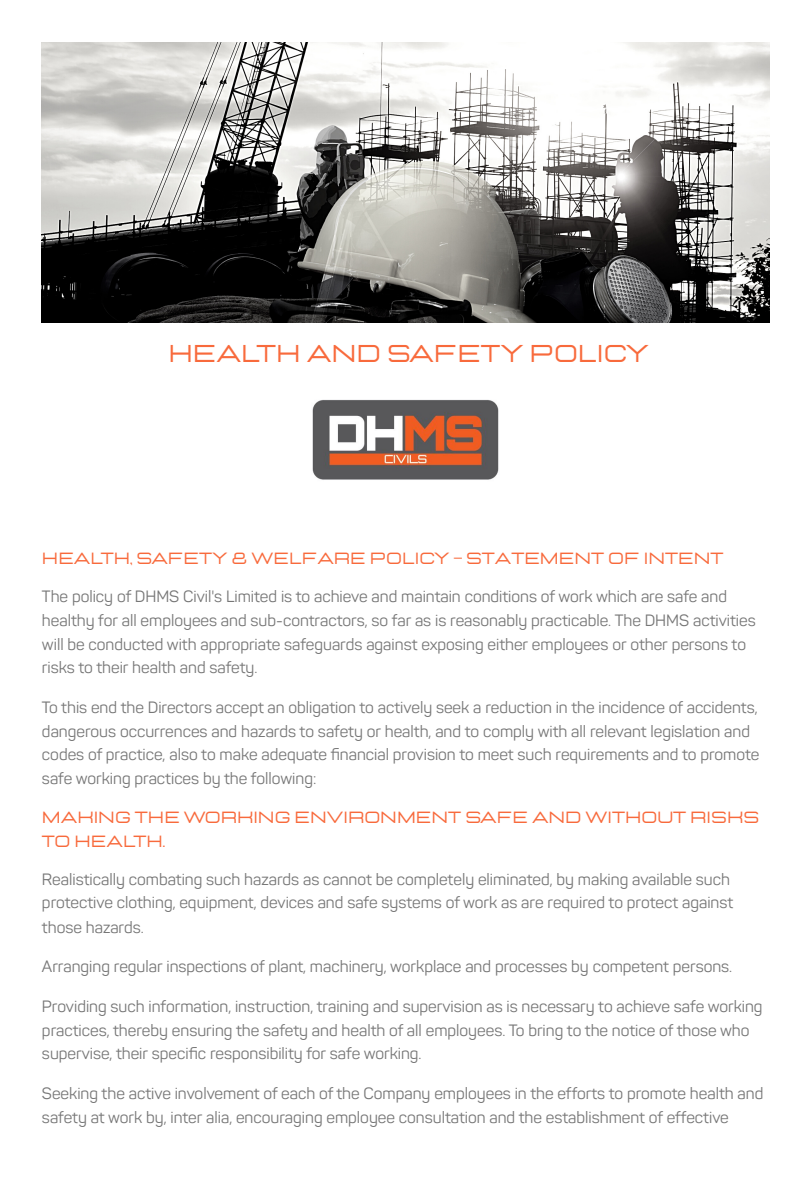
<style>
.page{position:relative;width:810px;height:1181px;background:#fff}
.page>*{position:absolute;margin:0;border:0;box-sizing:border-box;transform-origin:0 0}
.t1{font:24.3px "Lastica";color:#f86a3c}
.t2{font:16.2px/23.5px "Sahar";color:#767676}
.t3{font:16.2px/23.2px "Lastica";color:#f86a3c}
</style>
<div class="page">
<img style="left:42px;top:42px;width:728px;height:280px">
<img style="left:312px;top:400px;width:187px;height:80px">
<p class="t1" style="left:168px;top:342px;width:482px">HEALTH AND SAFETY POLICY</p>
<p class="t3" style="left:42px;top:547px;width:683px">HEALTH, SAFETY &amp; WELFARE POLICY – STATEMENT OF INTENT</p>
<p class="t2" style="left:42px;top:586px;width:715px">The policy of DHMS Civil's Limited is to achieve and maintain conditions of work which are safe and healthy for all employees and sub-contractors, so far as is reasonably practicable. The DHMS activities will be conducted with appropriate safeguards against exposing either employees or other persons to risks to their health and safety.</p>
<p class="t2" style="left:42px;top:697px;width:719px">To this end the Directors accept an obligation to actively seek a reduction in the incidence of accidents, dangerous occurrences and hazards to safety or health, and to comply with all relevant legislation and codes of practice, also to make adequate financial provision to meet such requirements and to promote safe working practices by the following:</p>
<p class="t3" style="left:42px;top:806px;width:719px">MAKING THE WORKING ENVIRONMENT SAFE AND WITHOUT RISKS<br>TO HEALTH.</p>
<p class="t2" style="left:42px;top:869px;width:693px">Realistically combating such hazards as cannot be completely eliminated, by making available such protective clothing, equipment, devices and safe systems of work as are required to protect against those hazards.</p>
<p class="t2" style="left:42px;top:956px;width:692px">Arranging regular inspections of plant, machinery, workplace and processes by competent persons.</p>
<p class="t2" style="left:42px;top:996px;width:722px">Providing such information, instruction, training and supervision as is necessary to achieve safe working practices, thereby ensuring the safety and health of all employees. To bring to the notice of those who supervise, their specific responsibility for safe working.</p>
<p class="t2" style="left:42px;top:1083px;width:723px">Seeking the active involvement of each of the Company employees in the efforts to promote health and safety at work by, inter alia, encouraging employee consultation and the establishment of effective</p>
</div>
